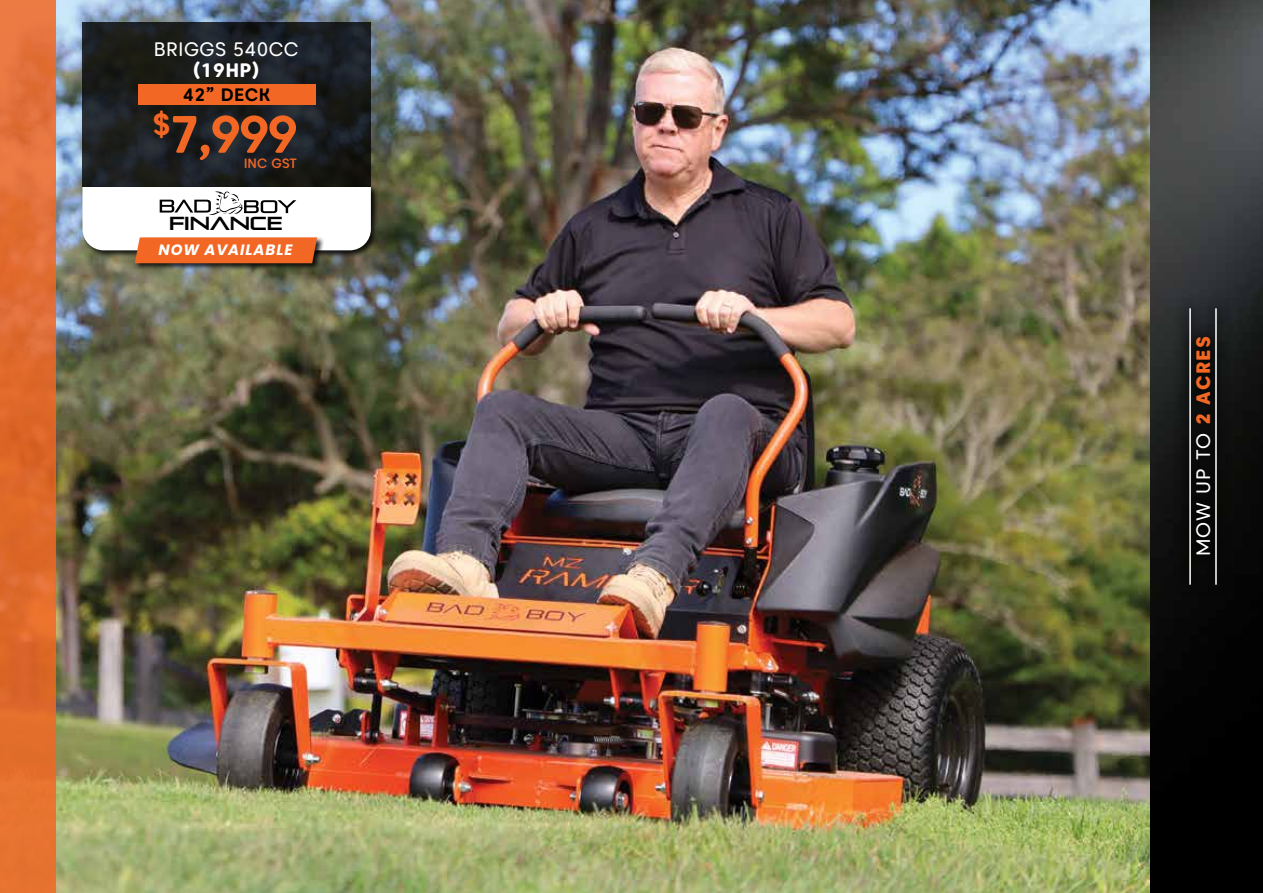
<style>
.page{position:relative;width:1263px;height:893px;background:#fff}
.page>*{position:absolute;margin:0;border:0;box-sizing:border-box;transform-origin:0 0}
.t1{font:700 52.5px "Caros Soft";color:#f26723}
.t2{font:19.5px "Caros Soft";letter-spacing:.02em;color:#fff}
.t3{font:800 19.5px "Caros Soft";color:#fff}
.t4{font:700 18.75px "Pirulen Rg";color:#000}
.t5{font:700 18px "Caros Soft";letter-spacing:.02em;color:#000}
.t6{font:italic 700 15px "Poppins";letter-spacing:.06em;color:#fff}
.t7{font:500 13.5px "Caros Soft";letter-spacing:-.005em;color:#f26723}
.s1{font-weight:800;color:#f26723}
</style>
<div class="page">
<img style="left:55px;top:0;width:1208px;height:893px">
<div style="left:1174px;top:293px;width:58px;height:307px;background:#000;opacity:.88"></div>
<hr style="left:1189px;top:308px;width:2px;height:277px;background:#fff">
<hr style="left:1215px;top:308px;width:2px;height:277px;background:#fff">
<div style="left:0;top:0;width:55px;height:893px;background:linear-gradient(to bottom,#e2703b,#e06a26)"></div>
<svg style="left:82px;top:23px;width:289px;height:162px;background:#1c1f21"></svg>
<div style="left:138px;top:85px;width:178px;height:20px;background:#f26723"></div>
<div style="left:81px;top:185px;width:297px;height:73px;background:#000;opacity:.84"></div>
<div style="left:134px;top:236px;width:190px;height:35px;background:#000;opacity:.84"></div>
<svg style="left:82px;top:187px;width:289px;height:76px"></svg>
<p class="t2" style="left:154px;top:37px;width:146px">BRIGGS 540CC</p>
<p class="t3" style="left:192px;top:58px;width:70px">(19HP)</p>
<p class="t5" style="left:183px;top:83px;width:88px">42” DECK</p>
<h1 class="t1" style="left:152px;top:100px;width:148px"><sup>$</sup>7,999</h1>
<p class="t7" style="left:244px;top:155px;width:55px">INC GST</p>
<p class="t4" style="left:169px;top:212px;width:115px">FINANCE</p>
<p class="t6" style="left:159px;top:241px;width:135px">NOW AVAILABLE</p>
<p class="t2" style="left:1190px;top:556px;width:221px;rotate:-90deg">MOW UP TO <span class="s1">2 ACRES</span></p>
</div>
